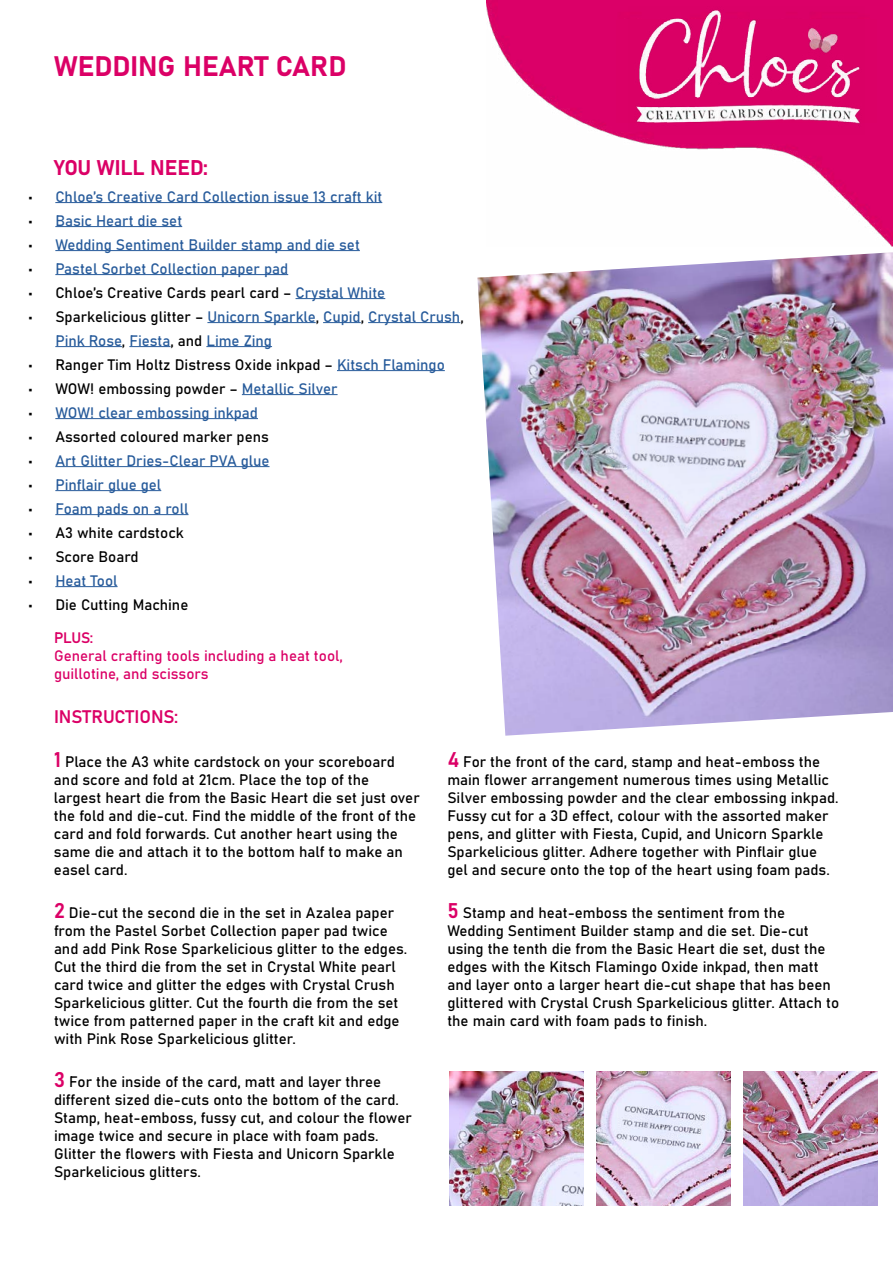
<style>
.page{position:relative;width:893px;height:1263px;background:#fff}
.page>*{position:absolute;margin:0;border:0;box-sizing:border-box;transform-origin:0 0}
.t1{font:27.9px "Bahnschrift";color:#db0066}
.t2{font:21px "Bahnschrift";color:#db0066}
.t3{font:18px "Bahnschrift";color:#db0066}
.t4{font:15px/18px "Bahnschrift";color:#000}
.t5{font:15px/24px "Bahnschrift";color:#275b9b}
.t6{font:15px/18px "Bahnschrift";color:#db0066}
.s1{color:#000}
.s2{color:#275b9b}
.s3{font-size:21px;color:#db0066}
</style>
<div class="page">
<img style="left:477px;top:252px;width:416px;height:484px">
<img style="left:486px;top:0;width:407px;height:247px">
<hr style="left:55px;top:202px;width:327px;height:1px;background:#275b9b">
<hr style="left:55px;top:226px;width:127px;height:1px;background:#275b9b">
<hr style="left:55px;top:250px;width:305px;height:1px;background:#275b9b">
<hr style="left:55px;top:274px;width:233px;height:1px;background:#275b9b">
<hr style="left:296px;top:298px;width:89px;height:1px;background:#275b9b">
<hr style="left:207px;top:322px;width:109px;height:1px;background:#275b9b">
<hr style="left:323px;top:322px;width:38px;height:1px;background:#275b9b">
<hr style="left:368px;top:322px;width:92px;height:1px;background:#275b9b">
<hr style="left:55px;top:346px;width:67px;height:1px;background:#275b9b">
<hr style="left:129px;top:346px;width:41px;height:1px;background:#275b9b">
<hr style="left:206px;top:346px;width:66px;height:1px;background:#275b9b">
<hr style="left:337px;top:370px;width:108px;height:1px;background:#275b9b">
<hr style="left:242px;top:394px;width:96px;height:1px;background:#275b9b">
<hr style="left:55px;top:418px;width:203px;height:1px;background:#275b9b">
<hr style="left:55px;top:466px;width:215px;height:1px;background:#275b9b">
<hr style="left:55px;top:490px;width:106px;height:1px;background:#275b9b">
<hr style="left:55px;top:514px;width:134px;height:1px;background:#275b9b">
<hr style="left:55px;top:586px;width:63px;height:1px;background:#275b9b">
<div style="left:616px;top:19px;width:260px;height:104px;background:#db0066"></div>
<img style="left:628px;top:7px;width:236px;height:127px">
<img style="left:449px;top:1071px;width:135px;height:135px">
<img style="left:743px;top:1071px;width:135px;height:135px">
<img style="left:596px;top:1071px;width:135px;height:135px">
<h1 class="t1" style="left:54px;top:45px;width:294px">WEDDING HEART CARD</h1>
<h2 class="t2" style="left:54px;top:152px;width:156px">YOU WILL NEED:</h2>
<p class="t5" style="left:28px;top:184px;width:355px"><span class="s1">•</span> Chloe’s Creative Card Collection issue 13 craft kit</p>
<p class="t5" style="left:28px;top:208px;width:155px"><span class="s1">•</span> Basic Heart die set</p>
<p class="t5" style="left:28px;top:232px;width:333px"><span class="s1">•</span> Wedding Sentiment Builder stamp and die set</p>
<p class="t5" style="left:28px;top:256px;width:261px"><span class="s1">•</span> Pastel Sorbet Collection paper pad</p>
<p class="t4" style="left:28px;top:283px;width:358px">• Chloe’s Creative Cards pearl card – <span class="s2">Crystal White</span></p>
<p class="t5" style="left:55px;top:304px;width:410px;text-indent:-27px"><span class="s1">• Sparkelicious glitter –</span> Unicorn Sparkle<span class="s1">,</span> Cupid<span class="s1">,</span> Crystal Crush<span class="s1">,<br></span>Pink Rose<span class="s1">,</span> Fiesta<span class="s1">, and</span> Lime Zing</p>
<p class="t4" style="left:28px;top:355px;width:418px">• Ranger Tim Holtz Distress Oxide inkpad – <span class="s2">Kitsch Flamingo</span></p>
<p class="t4" style="left:28px;top:379px;width:311px">• WOW! embossing powder – <span class="s2">Metallic Silver</span></p>
<p class="t5" style="left:28px;top:400px;width:231px"><span class="s1">•</span> WOW! clear embossing inkpad</p>
<p class="t4" style="left:28px;top:427px;width:242px">• Assorted coloured marker pens</p>
<p class="t5" style="left:28px;top:448px;width:243px"><span class="s1">•</span> Art Glitter Dries-Clear PVA glue</p>
<p class="t5" style="left:28px;top:472px;width:134px"><span class="s1">•</span> Pinflair glue gel</p>
<p class="t5" style="left:28px;top:496px;width:162px"><span class="s1">•</span> Foam pads on a roll</p>
<p class="t4" style="left:28px;top:523px;width:157px">• A3 white cardstock</p>
<p class="t4" style="left:28px;top:547px;width:112px">• Score Board</p>
<p class="t5" style="left:28px;top:568px;width:91px"><span class="s1">•</span> Heat Tool</p>
<p class="t4" style="left:28px;top:595px;width:162px">• Die Cutting Machine</p>
<p class="t6" style="left:54px;top:628px;width:290px">PLUS:<br>General crafting tools including a heat tool, guillotine, and scissors</p>
<p class="t3" style="left:54px;top:703px;width:126px">INSTRUCTIONS:</p>
<p class="t4" style="left:54px;top:751px;width:367px"><span class="s3">1</span> Place the A3 white cardstock on your scoreboard and score and fold at 21cm. Place the top of the largest heart die from the Basic Heart die set just over the fold and die-cut. Find the middle of the front of the card and fold forwards. Cut another heart using the same die and attach it to the bottom half to make an easel card.</p>
<p class="t4" style="left:54px;top:902px;width:355px"><span class="s3">2</span> Die-cut the second die in the set in Azalea paper from the Pastel Sorbet Collection paper pad twice and add Pink Rose Sparkelicious glitter to the edges.<br>Cut the third die from the set in Crystal White pearl card twice and glitter the edges with Crystal Crush Sparkelicious glitter. Cut the fourth die from the set twice from patterned paper in the craft kit and edge with Pink Rose Sparkelicious glitter.</p>
<p class="t4" style="left:54px;top:1072px;width:359px"><span class="s3">3</span> For the inside of the card, matt and layer three different sized die-cuts onto the bottom of the card.<br>Stamp, heat-emboss, fussy cut, and colour the flower image twice and secure in place with foam pads.<br>Glitter the flowers with Fiesta and Unicorn Sparkle Sparkelicious glitters.</p>
<p class="t4" style="left:447px;top:752px;width:393px"><span class="s3">4</span> For the front of the card, stamp and heat-emboss the main flower arrangement numerous times using Metallic Silver embossing powder and the clear embossing inkpad.<br>Fussy cut for a 3D effect, colour with the assorted maker pens, and glitter with Fiesta, Cupid, and Unicorn Sparkle Sparkelicious glitter. Adhere together with Pinflair glue gel and secure onto the top of the heart using foam pads.</p>
<p class="t4" style="left:447px;top:903px;width:393px"><span class="s3">5</span> Stamp and heat-emboss the sentiment from the Wedding Sentiment Builder stamp and die set. Die-cut using the tenth die from the Basic Heart die set, dust the edges with the Kitsch Flamingo Oxide inkpad, then matt and layer onto a larger heart die-cut shape that has been glittered with Crystal Crush Sparkelicious glitter. Attach to the main card with foam pads to finish.</p>
</div>
